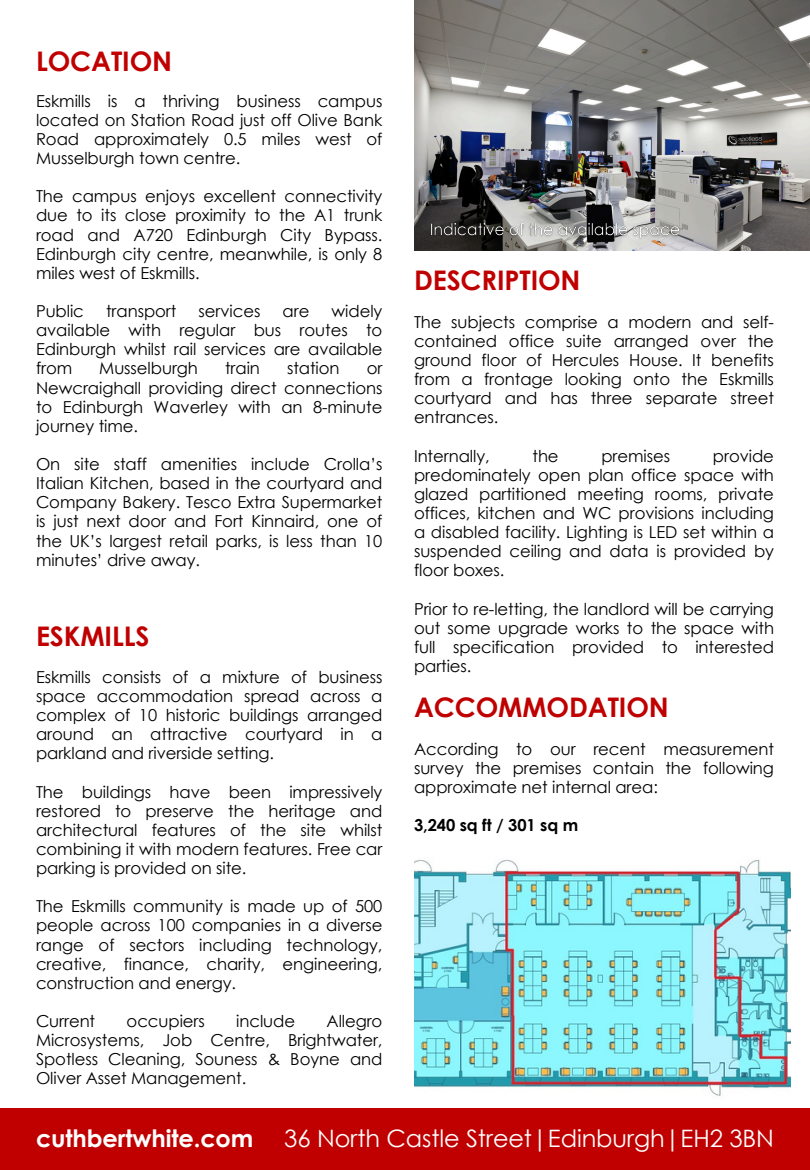
<style>
.page{position:relative;width:810px;height:1170px;background:#fff}
.page>*{position:absolute;margin:0;border:0;box-sizing:border-box;transform-origin:0 0}
.t1{font:700 27px "Century Gothic";letter-spacing:-.005em;color:#c00000}
.t2{font:24px "Century Gothic";letter-spacing:-.005em;color:#fff}
.t3{font:700 24px "Century Gothic";letter-spacing:-.005em;color:#fff}
.t4{font:16.5px/19.2px "Century Gothic";letter-spacing:-.005em;color:#000;text-align:justify}
.t5{font:700 16.5px "Century Gothic";letter-spacing:-.005em;color:#000}
</style>
<div class="page">
<div style="left:0;top:1108px;width:810px;height:62px;background:#c00000"></div>
<img style="left:414px;top:0;width:396px;height:251px">
<img style="left:414px;top:859px;width:377px;height:237px">
<img style="left:426px;top:218px;width:260px;height:26px">
<p class="t1" style="left:36px;top:44px;width:138px">LOCATION</p>
<p class="t4" style="left:36px;top:91px;width:348px">Eskmills is a thriving business campus located on Station Road just off Olive Bank Road approximately 0.5 miles west of Musselburgh town centre.</p>
<h1 class="t4" style="left:36px;top:186px;width:348px">The campus enjoys excellent connectivity due to its close proximity to the A1 trunk road and A720 Edinburgh City Bypass.<br>Edinburgh city centre, meanwhile, is only 8 miles west of Eskmills.</h1>
<p class="t4" style="left:36px;top:301px;width:49px">Public</p>
<p class="t4" style="left:106px;top:301px;width:72px">transport</p>
<p class="t4" style="left:199px;top:301px;width:63px">services</p>
<p class="t4" style="left:283px;top:301px;width:28px">are</p>
<p class="t4" style="left:36px;top:301px;width:348px;text-indent:296px">widely available with regular bus routes to Edinburgh whilst rail services are available from</p>
<p class="t4" style="left:99px;top:358px;width:100px">Musselburgh</p>
<p class="t4" style="left:225px;top:358px;width:36px">train</p>
<p class="t4" style="left:287px;top:358px;width:54px">station</p>
<p class="t4" style="left:36px;top:358px;width:348px;text-indent:331px">or Newcraighall providing direct connections to Edinburgh Waverley with an 8-minute journey time.</p>
<p class="t4" style="left:36px;top:454px;width:348px">On site staff amenities include Crolla’s Italian Kitchen, based in the courtyard and Company Bakery. Tesco Extra Supermarket is just next door and Fort Kinnaird, one of the UK’s largest retail parks, is less than 10 minutes’ drive away.</p>
<p class="t1" style="left:36px;top:619px;width:115px">ESKMILLS</p>
<p class="t4" style="left:36px;top:667px;width:348px">Eskmills consists of a mixture of business space accommodation spread across a complex of 10 historic buildings arranged around an attractive courtyard in a parkland and riverside setting.</p>
<p class="t4" style="left:36px;top:781px;width:348px">The buildings have been impressively restored to preserve the heritage and architectural features of the site whilst combining it with modern features. Free car parking is provided on site.</p>
<p class="t4" style="left:36px;top:896px;width:348px">The Eskmills community is made up of 500 people across 100 companies in a diverse range of sectors including technology, creative, finance, charity, engineering, construction and energy.</p>
<h1 class="t4" style="left:36px;top:1011px;width:61px">Current</h1>
<h1 class="t4" style="left:127px;top:1011px;width:80px">occupiers</h1>
<h1 class="t4" style="left:236px;top:1011px;width:60px">include</h1>
<h1 class="t4" style="left:36px;top:1011px;width:348px;text-indent:291px">Allegro Microsystems, Job Centre, Brightwater, Spotless Cleaning, Souness &amp; Boyne and Oliver Asset Management.</h1>
<p class="t1" style="left:414px;top:263px;width:168px">DESCRIPTION</p>
<h4 class="t4" style="left:414px;top:312px;width:362px">The subjects comprise a modern and self&shy;contained office suite arranged over the ground floor of Hercules House. It benefits from a frontage looking onto the Eskmills courtyard and has three separate street entrances.</h4>
<p class="t4" style="left:414px;top:446px;width:77px">Internally,</p>
<p class="t4" style="left:532px;top:446px;width:28px">the</p>
<p class="t4" style="left:601px;top:446px;width:70px">premises</p>
<p class="t4" style="left:414px;top:446px;width:362px;text-indent:299px">provide predominately open plan office space with glazed partitioned meeting rooms, private offices, kitchen and WC provisions including a disabled facility. Lighting is LED set within a suspended ceiling and data is provided by floor boxes.</p>
<h3 class="t4" style="left:414px;top:599px;width:362px">Prior to re-letting, the landlord will be carrying out some upgrade works to the space with full specification provided to interested parties.</h3>
<p class="t1" style="left:414px;top:690px;width:256px">ACCOMMODATION</p>
<p class="t4" style="left:414px;top:738px;width:362px">According to our recent measurement survey the premises contain the following approximate net internal area:</p>
<p class="t5" style="left:414px;top:814px;width:166px">3,240 sq ft / 301 sq m</p>
<h1 class="t2" style="left:36px;top:1119px;width:223px">cuthbertwhite.com</h1>
<p class="t3" style="left:36px;top:1123px;width:219px">cuthbertwhite.com</p>
<h1 class="t2" style="left:284px;top:1123px;width:491px">36 North Castle Street|Edinburgh|EH2 3BN</h1>
</div>
